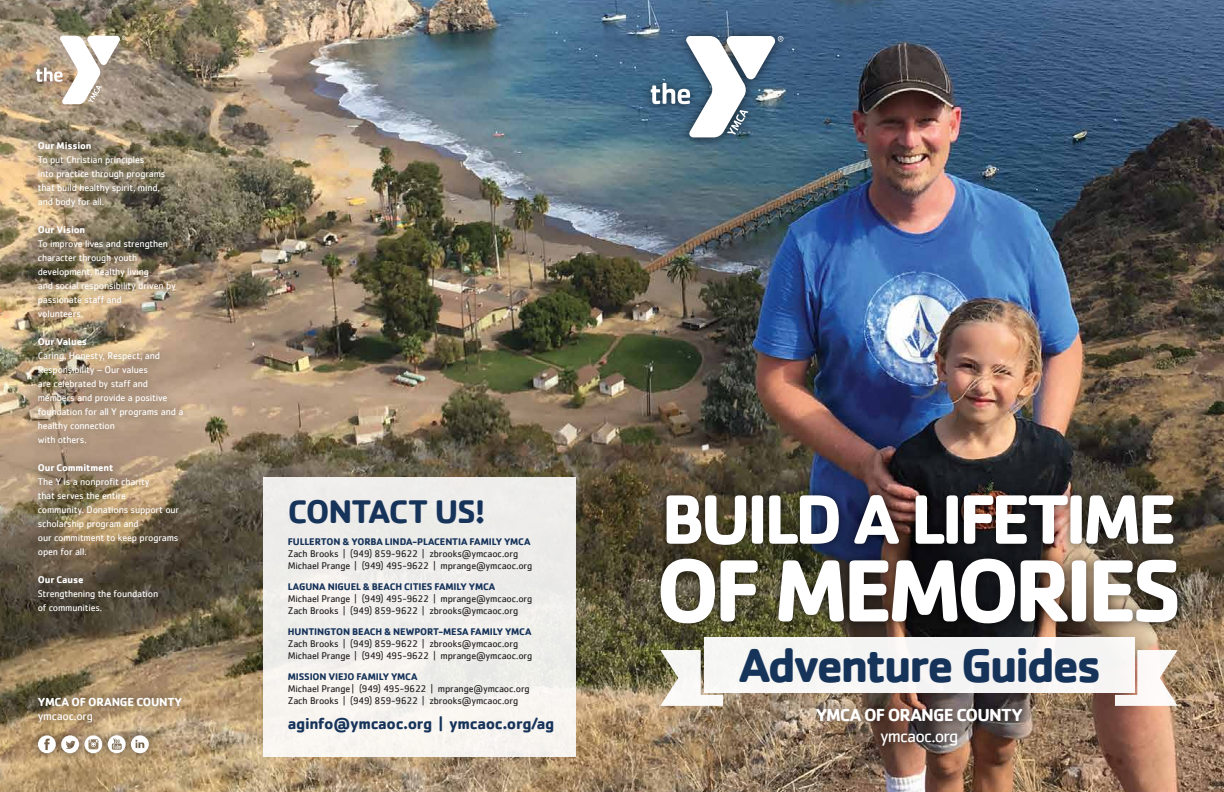
<style>
.page{position:relative;width:1224px;height:792px;background:#fff}
.page>*{position:absolute;margin:0;border:0;box-sizing:border-box;transform-origin:0 0}
.t1{font:700 91.4px "Cachet";letter-spacing:-.065em;color:#fff}
.t2{font:700 72.4px "Cachet";letter-spacing:-.065em;color:#fff}
.t3{font:700 49.2px "Cachet";letter-spacing:-.06em;color:#16335a}
.t4{font:700 33.8px "Cachet";letter-spacing:-.035em;color:#16335a}
.t5{font:700 18px "Cachet";letter-spacing:-.045em;color:#fff}
.t6{font:18px "Cachet";letter-spacing:-.05em;color:#fff}
.t7{font:700 16px "Cachet";letter-spacing:-.025em;color:#16335a}
.t8{font:700 12px "Cachet";letter-spacing:-.02em;color:#fff}
.t9{font:12px "Cachet";letter-spacing:-.025em;color:#fff}
.t10{font:10px/14px "Cachet";letter-spacing:-.015em;color:#fff}
.t11{font:10px/12px "Cachet";letter-spacing:-.015em;color:#231f20}
.t12{font:700 10px "Cachet";letter-spacing:-.01em;color:#16335a}
.t13{font:700 10px "Cachet";letter-spacing:-.01em;color:#fff}
</style>
<div class="page">
<img style="left:0;top:0;width:1224px;height:792px">
<img style="left:636px;top:21px;width:163px;height:132px">
<svg style="left:651px;top:36px;width:132px;height:101px"></svg>
<img style="left:640px;top:468px;width:553px;height:190px">
<div style="left:704px;top:637px;width:430px;height:56px;background:#f5f5f4"></div>
<svg style="left:660px;top:650px;width:63px;height:56px"></svg>
<svg style="left:1115px;top:650px;width:63px;height:56px"></svg>
<img style="left:801px;top:693px;width:236px;height:68px">
<svg style="left:36px;top:36px;width:90px;height:68px"></svg>
<img style="left:23px;top:738px;width:141px;height:30px">
<svg style="left:38px;top:738px;width:64px;height:15px"></svg>
<svg style="left:108px;top:738px;width:41px;height:15px"></svg>
<img style="left:23px;top:126px;width:184px;height:550px">
<img style="left:23px;top:681px;width:174px;height:57px">
<div style="left:264px;top:477px;width:312px;height:279px;background:#efeeec"></div>
<p class="t13" style="left:38px;top:141px;width:55px">Our Mission</p>
<p class="t10" style="left:38px;top:153px;width:129px">To put Christian principles<br>into practice through programs that build healthy spirit, mind, and body for all.</p>
<p class="t13" style="left:38px;top:225px;width:49px">Our Vision</p>
<p class="t10" style="left:38px;top:237px;width:139px">To improve lives and strengthen character through youth development, healthy living<br>and social responsibility driven by passionate staff and<br>volunteers.</p>
<p class="t13" style="left:38px;top:337px;width:51px">Our Values</p>
<p class="t10" style="left:38px;top:349px;width:147px">Caring, Honesty, Respect, and<br>Responsibility – Our values<br>are celebrated by staff and members and provide a positive foundation for all Y programs and a healthy connection<br>with others.</p>
<p class="t13" style="left:38px;top:463px;width:77px">Our Commitment</p>
<p class="t10" style="left:38px;top:475px;width:143px">The Y is a nonprofit charity<br>that serves the entire<br>community. Donations support our scholarship program and<br>our commitment to keep programs open for all.</p>
<p class="t13" style="left:38px;top:575px;width:47px">Our Cause</p>
<p class="t10" style="left:38px;top:587px;width:122px">Strengthening the foundation of communities.</p>
<p class="t8" style="left:38px;top:696px;width:146px">YMCA OF ORANGE COUNTY</p>
<p class="t9" style="left:38px;top:711px;width:56px">ymcaoc.org</p>
<h3 class="t4" style="left:288px;top:496px;width:199px">CONTACT US!</h3>
<p class="t12" style="left:288px;top:537px;width:244px">FULLERTON &amp; YORBA LINDA-PLACENTIA FAMILY YMCA</p>
<p class="t11" style="left:288px;top:548px;width:246px">Zach Brooks | (949) 859-9622 | zbrooks@ymcaoc.org<br>Michael Prange | (949) 495-9622 | mprange@ymcaoc.org</p>
<p class="t12" style="left:288px;top:582px;width:209px">LAGUNA NIGUEL &amp; BEACH CITIES FAMILY YMCA</p>
<p class="t11" style="left:288px;top:593px;width:246px">Michael Prange | (949) 495-9622 | mprange@ymcaoc.org<br>Zach Brooks | (949) 859-9622 | zbrooks@ymcaoc.org</p>
<p class="t12" style="left:288px;top:627px;width:245px">HUNTINGTON BEACH &amp; NEWPORT-MESA FAMILY YMCA</p>
<p class="t11" style="left:288px;top:638px;width:246px">Zach Brooks | (949) 859-9622 | zbrooks@ymcaoc.org<br>Michael Prange | (949) 495-9622 | mprange@ymcaoc.org</p>
<p class="t12" style="left:288px;top:672px;width:131px">MISSION VIEJO FAMILY YMCA</p>
<p class="t11" style="left:288px;top:683px;width:243px">Michael Prange | (949) 495-9622 | mprange@ymcaoc.org<br>Zach Brooks | (949) 859-9622 | zbrooks@ymcaoc.org</p>
<h3 class="t7" style="left:288px;top:717px;width:268px">aginfo@ymcaoc.org | ymcaoc.org/ag</h3>
<h2 class="t2" style="left:661px;top:486px;width:518px">BUILD A LIFETIME</h2>
<h1 class="t1" style="left:656px;top:548px;width:528px">OF MEMORIES</h1>
<h3 class="t3" style="left:739px;top:643px;width:365px">Adventure Guides</h3>
<h3 class="t5" style="left:816px;top:706px;width:209px">YMCA OF ORANGE COUNTY</h3>
<h3 class="t6" style="left:880px;top:728px;width:80px">ymcaoc.org</h3>
</div>
